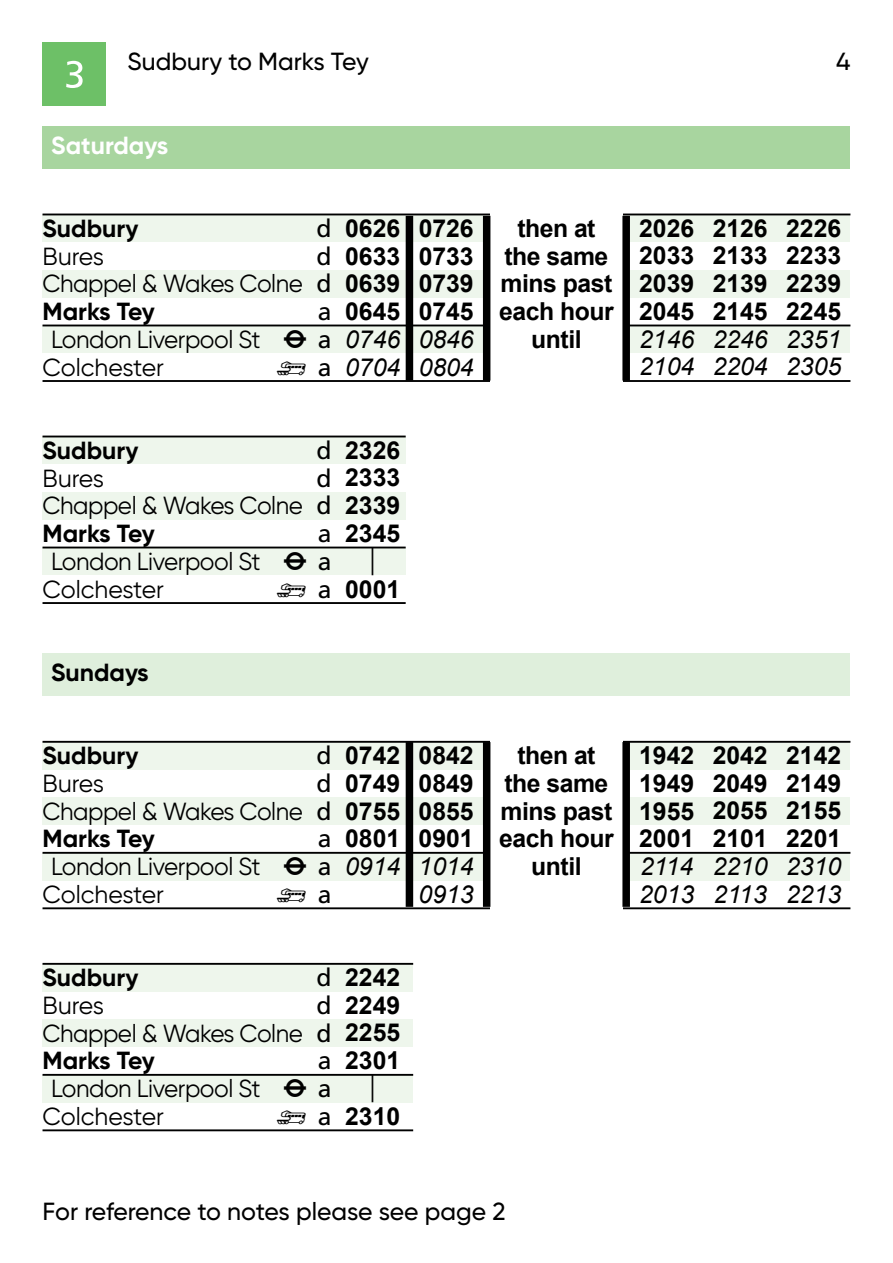
<style>
.page{position:relative;width:893px;height:1263px;background:#fff}
.page>*{position:absolute;margin:0;border:0;box-sizing:border-box;transform-origin:0 0}
.t1{font:34.5px "TIME Sfont";color:#000}
.t2{font:24.75px/27.8px "Gilroy";letter-spacing:-.02em;color:#000}
.t3{font:700 24.75px/27.8px "Arial";color:#000;text-align:justify}
.t4{font:italic 24.75px/27.8px "Arial";color:#000}
.t5{font:700 24.75px/27.8px "Arial";letter-spacing:-.02em;color:#000;text-align:center}
.t6{font:500 24.75px "Gilroy";color:#000}
.t7{font:700 24.75px "Gilroy";color:#000}
.t8{font:24.75px "Frutiger LT Std";color:#000}
.t9{font:700 24.75px "Gilroy";color:#fff}
.t10{font:24px "TIME Sfont";color:#000}
.s1{font-family:"Frutiger LT Std"}
.s2{font-weight:700}
.s3{font-family:"TIME Sfont";font-size:24px}
.s4{font-family:"Frutiger LT Std";font-size:24.75px}
</style>
<div class="page">
<div style="left:43px;top:126px;width:807px;height:42px;background:#a8d59f"></div>
<div style="left:43px;top:214px;width:807px;height:28px;background:#eef6ec"></div>
<div style="left:43px;top:270px;width:807px;height:28px;background:#eef6ec"></div>
<div style="left:43px;top:325px;width:807px;height:28px;background:#eef6ec"></div>
<div style="left:43px;top:742px;width:807px;height:27px;background:#eef6ec"></div>
<div style="left:43px;top:797px;width:807px;height:28px;background:#eef6ec"></div>
<div style="left:43px;top:853px;width:807px;height:27px;background:#eef6ec"></div>
<hr style="left:43px;top:214px;width:807px;height:1px;background:#000">
<hr style="left:43px;top:325px;width:807px;height:1px;background:#000">
<hr style="left:43px;top:380px;width:807px;height:2px;background:#000">
<hr style="left:43px;top:741px;width:807px;height:2px;background:#000">
<hr style="left:43px;top:852px;width:807px;height:2px;background:#000">
<hr style="left:43px;top:907px;width:807px;height:2px;background:#000">
<div style="left:43px;top:653px;width:807px;height:43px;background:#dfefdc"></div>
<div style="left:43px;top:43px;width:63px;height:63px;background:#6dc067"></div>
<svg style="left:66px;top:61px;width:17px;height:27px"></svg>
<div style="left:43px;top:436px;width:363px;height:28px;background:#eef6ec"></div>
<div style="left:43px;top:492px;width:363px;height:28px;background:#eef6ec"></div>
<div style="left:43px;top:547px;width:363px;height:28px;background:#eef6ec"></div>
<hr style="left:43px;top:436px;width:363px;height:1px;background:#000">
<hr style="left:43px;top:547px;width:363px;height:1px;background:#000">
<hr style="left:43px;top:602px;width:363px;height:2px;background:#000">
<div style="left:43px;top:964px;width:370px;height:27px;background:#eef6ec"></div>
<div style="left:43px;top:1019px;width:370px;height:28px;background:#eef6ec"></div>
<div style="left:43px;top:1075px;width:370px;height:27px;background:#eef6ec"></div>
<hr style="left:43px;top:963px;width:370px;height:2px;background:#000">
<hr style="left:43px;top:1074px;width:370px;height:2px;background:#000">
<hr style="left:43px;top:1129px;width:370px;height:2px;background:#000">
<div style="left:406px;top:216px;width:7px;height:165px;background:#000"></div>
<div style="left:490px;top:209px;width:132px;height:194px;background:#fff"></div>
<div style="left:483px;top:216px;width:7px;height:165px;background:#000"></div>
<div style="left:622px;top:216px;width:8px;height:165px;background:#000"></div>
<div style="left:406px;top:742px;width:7px;height:165px;background:#000"></div>
<div style="left:490px;top:735px;width:132px;height:194px;background:#fff"></div>
<div style="left:483px;top:742px;width:7px;height:165px;background:#000"></div>
<div style="left:622px;top:742px;width:8px;height:165px;background:#000"></div>
<p class="t6" style="left:128px;top:46px;width:243px">Sudbury to Marks Tey</p>
<p class="t6" style="left:836px;top:46px;width:16px">4</p>
<p class="t9" style="left:51px;top:129px;width:119px">Saturdays</p>
<p class="t7" style="left:43px;top:213px;width:98px">Sudbury</p>
<p class="t8" style="left:317px;top:214px;width:17px">d</p>
<p class="t2" style="left:43px;top:242px;width:63px">Bures</p>
<p class="t8" style="left:317px;top:241px;width:17px">d</p>
<p class="t2" style="left:43px;top:269px;width:291px">Chappel &amp; Wakes Colne <span class="s1">d<br></span><span class="s2">Marks Tey</span></p>
<p class="t8" style="left:318px;top:297px;width:15px">a</p>
<p class="t2" style="left:43px;top:325px;width:291px;text-indent:8px">London Liverpool St <span class="s3">T</span> <span class="s1">a<br></span>Colchester</p>
<p class="t10" style="left:277px;top:348px;width:56px">) <span class="s4">a</span></p>
<p class="t3" style="left:345px;top:215px;width:57px">0626<br>0633<br>0639<br>0645</p>
<p class="t4" style="left:345px;top:326px;width:57px">0746<br>0704</p>
<p class="t3" style="left:419px;top:215px;width:57px">0726<br>0733<br>0739<br>0745</p>
<p class="t4" style="left:419px;top:326px;width:57px">0846<br>0804</p>
<p class="t7" style="left:43px;top:435px;width:98px">Sudbury</p>
<p class="t8" style="left:317px;top:436px;width:17px">d</p>
<p class="t2" style="left:43px;top:464px;width:63px">Bures</p>
<p class="t8" style="left:317px;top:463px;width:17px">d</p>
<p class="t2" style="left:43px;top:491px;width:291px">Chappel &amp; Wakes Colne <span class="s1">d<br></span><span class="s2">Marks Tey</span></p>
<p class="t8" style="left:318px;top:519px;width:15px">a</p>
<p class="t2" style="left:43px;top:547px;width:291px;text-indent:8px">London Liverpool St <span class="s3">T</span> <span class="s1">a<br></span>Colchester</p>
<p class="t10" style="left:277px;top:570px;width:56px">) <span class="s4">a</span></p>
<p class="t3" style="left:345px;top:437px;width:57px">2326<br>2333<br>2339<br>2345</p>
<h1 class="t1" style="left:372px;top:533px;width:4px">c</h1>
<p class="t3" style="left:345px;top:576px;width:57px">0001</p>
<p class="t7" style="left:51px;top:657px;width:99px">Sundays</p>
<p class="t7" style="left:43px;top:740px;width:98px">Sudbury</p>
<p class="t8" style="left:317px;top:741px;width:17px">d</p>
<p class="t2" style="left:43px;top:769px;width:63px">Bures</p>
<p class="t8" style="left:317px;top:769px;width:17px">d</p>
<p class="t2" style="left:43px;top:797px;width:291px">Chappel &amp; Wakes Colne <span class="s1">d<br></span><span class="s2">Marks Tey</span></p>
<p class="t8" style="left:318px;top:824px;width:15px">a</p>
<p class="t2" style="left:43px;top:852px;width:291px;text-indent:8px">London Liverpool St <span class="s3">T</span> <span class="s1">a<br></span>Colchester</p>
<p class="t10" style="left:277px;top:876px;width:56px">) <span class="s4">a</span></p>
<p class="t3" style="left:345px;top:742px;width:57px">0742<br>0749<br>0755<br>0801</p>
<p class="t4" style="left:345px;top:853px;width:57px">0914</p>
<p class="t3" style="left:419px;top:742px;width:57px">0842<br>0849<br>0855<br>0901</p>
<p class="t4" style="left:419px;top:853px;width:57px">1014<br>0913</p>
<p class="t7" style="left:43px;top:962px;width:98px">Sudbury</p>
<p class="t8" style="left:317px;top:963px;width:17px">d</p>
<p class="t2" style="left:43px;top:991px;width:63px">Bures</p>
<p class="t8" style="left:317px;top:991px;width:17px">d</p>
<p class="t2" style="left:43px;top:1019px;width:291px">Chappel &amp; Wakes Colne <span class="s1">d<br></span><span class="s2">Marks Tey</span></p>
<p class="t8" style="left:318px;top:1046px;width:15px">a</p>
<p class="t2" style="left:43px;top:1074px;width:291px;text-indent:8px">London Liverpool St <span class="s3">T</span> <span class="s1">a<br></span>Colchester</p>
<p class="t10" style="left:277px;top:1098px;width:56px">) <span class="s4">a</span></p>
<p class="t3" style="left:345px;top:964px;width:57px">2242<br>2249<br>2255<br>2301</p>
<h1 class="t1" style="left:372px;top:1060px;width:4px">c</h1>
<p class="t3" style="left:345px;top:1103px;width:57px">2310</p>
<p class="t5" style="left:499px;top:215px;width:116px">then at the same mins past each hour until</p>
<p class="t3" style="left:639px;top:215px;width:57px">2026<br>2033<br>2039<br>2045</p>
<p class="t4" style="left:639px;top:325px;width:57px">2146<br>2104</p>
<p class="t3" style="left:713px;top:215px;width:57px">2126<br>2133<br>2139<br>2145</p>
<p class="t4" style="left:713px;top:325px;width:57px">2246<br>2204</p>
<p class="t3" style="left:786px;top:215px;width:57px">2226<br>2233<br>2239<br>2245</p>
<p class="t4" style="left:786px;top:325px;width:57px">2351<br>2305</p>
<p class="t5" style="left:499px;top:742px;width:116px">then at the same mins past each hour until</p>
<p class="t3" style="left:639px;top:742px;width:57px">1942<br>1949<br>1955<br>2001</p>
<p class="t4" style="left:639px;top:853px;width:57px">2114<br>2013</p>
<p class="t3" style="left:713px;top:742px;width:57px">2042<br>2049<br>2055<br>2101</p>
<p class="t4" style="left:713px;top:853px;width:57px">2210<br>2113</p>
<p class="t3" style="left:786px;top:742px;width:57px">2142<br>2149<br>2155<br>2201</p>
<p class="t4" style="left:786px;top:853px;width:57px">2310<br>2213</p>
<p class="t6" style="left:43px;top:1196px;width:464px">For reference to notes please see page 2</p>
</div>
